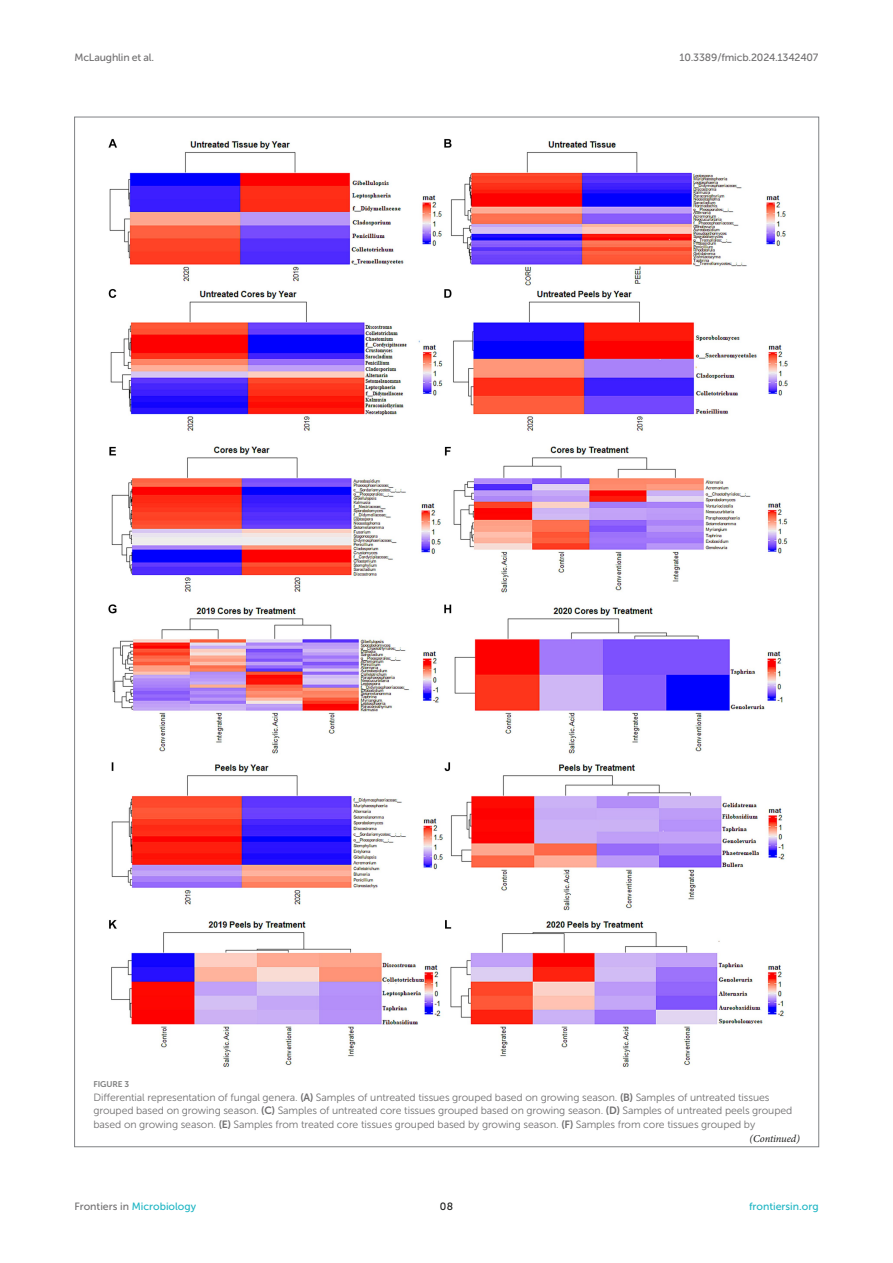
<style>
.page{position:relative;width:893px;height:1263px;background:#fff}
.page>*{position:absolute;margin:0;border:0;box-sizing:border-box;transform-origin:0 0}
.FIG_LEG{font:10.5px/13.5px "Museo Sans 300";letter-spacing:-.01em;color:#706f70}
.t1{font:10.5px "Museo Sans 500";letter-spacing:-.015em;color:#706f70}
.t2{font:10.5px "Museo Sans 500";color:#1db5c3}
.T_Continue{font:italic 10.5px "Minion Pro";letter-spacing:-.01em;color:#1b1c1b}
.t3{font:10.5px "Museo Sans 500";color:#1b1c1b}
.FIG_HD{font:8.25px "Museo Sans 700";letter-spacing:-.01em;color:#7e7f7f}
.s1{font-family:"Museo Sans 700"}
.s2{color:#706f70}
</style>
<div class="page">
<img style="left:108px;top:138px;width:680px;height:930px">
<p class="t1" style="left:74px;top:51px;width:81px">McLaughlin et al.</p>
<p class="t1" style="left:679px;top:51px;width:140px">10.3389/fmicb.2024.1342407</p>
<p class="FIG_HD" style="left:94px;top:1080px;width:37px">FIGURE 3</p>
<p class="FIG_LEG" style="left:94px;top:1090px;width:700px">Differential representation of fungal genera. <span class="s1">(A)</span> Samples of untreated tissues grouped based on growing season. <span class="s1">(B)</span> Samples of untreated tissues grouped based on growing season. <span class="s1">(C)</span> Samples of untreated core tissues grouped based on growing season. <span class="s1">(D)</span> Samples of untreated peels grouped based on growing season. <span class="s1">(E)</span> Samples from treated core tissues grouped based by growing season. <span class="s1">(F)</span> Samples from core tissues grouped by</p>
<p class="T_Continue" style="left:750px;top:1131px;width:52px">(Continued)</p>
<p class="t2" style="left:74px;top:1200px;width:123px"><span class="s2">Frontiers in</span> Microbiology</p>
<p class="t3" style="left:440px;top:1200px;width:15px">08</p>
<p class="t2" style="left:749px;top:1200px;width:71px">frontiersin.org</p>
</div>
